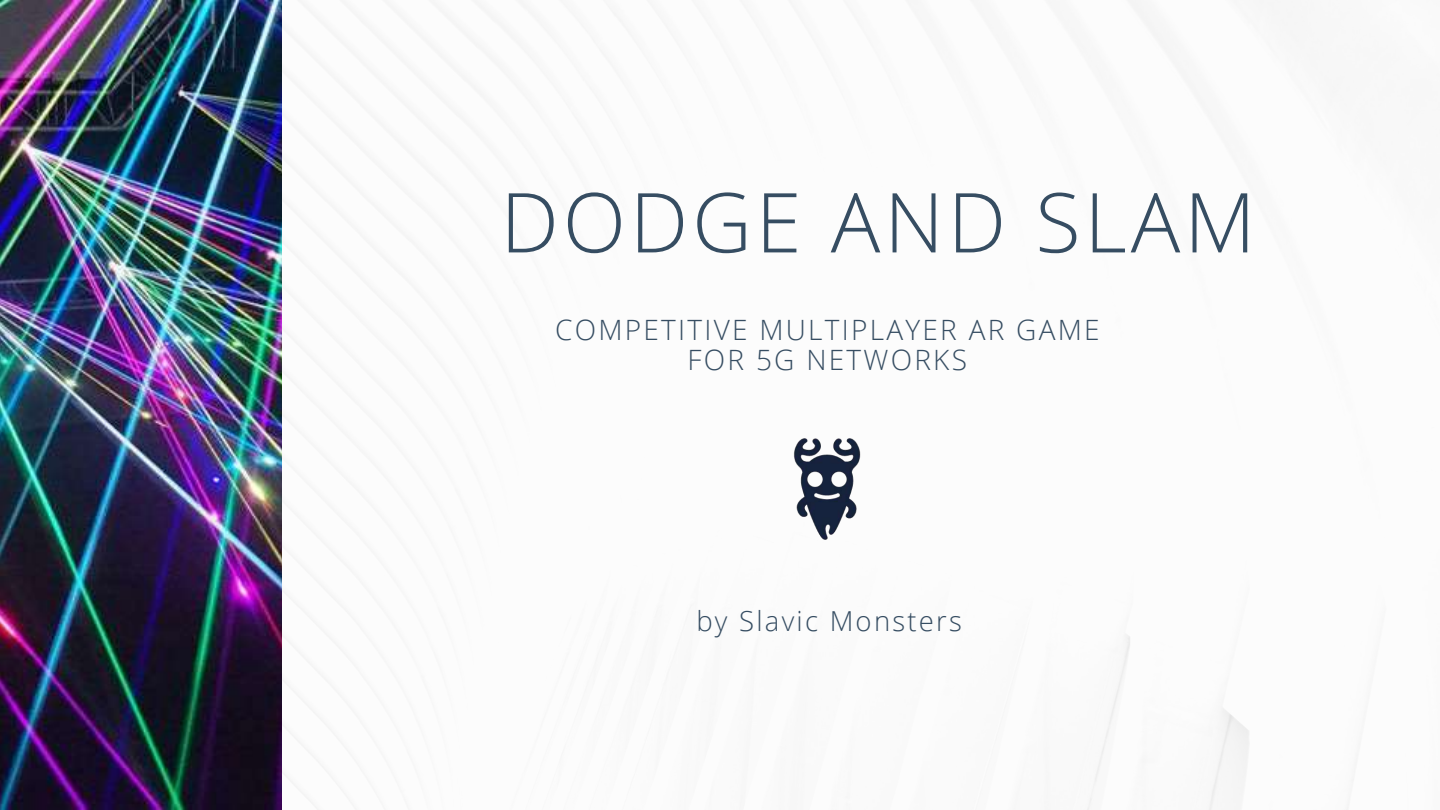
<style>
.page{position:relative;width:1440px;height:810px;background:#fff}
.page>*{position:absolute;margin:0;border:0;box-sizing:border-box;transform-origin:0 0}
.t1{font:300 82.7px "Open Sans";letter-spacing:.045em;color:#364d62}
.t2{font:300 28px/30.3px "Open Sans";letter-spacing:.08em;color:#364d62;text-align:center}
.t3{font:300 27.5px "Open Sans";letter-spacing:.08em;color:#364d62}
</style>
<div class="page">
<img style="left:793px;top:438px;width:68px;height:102px">
<img style="left:0;top:0;width:282px;height:810px">
<h1 class="t1" style="left:500px;top:164px;width:757px">DODGE AND SLAM</h1>
<p class="t2" style="left:555px;top:314px;width:546px">COMPETITIVE MULTIPLAYER AR GAME<br>FOR 5G NETWORKS</p>
<p class="t3" style="left:696px;top:602px;width:267px">by Slavic Monsters</p>
</div>
